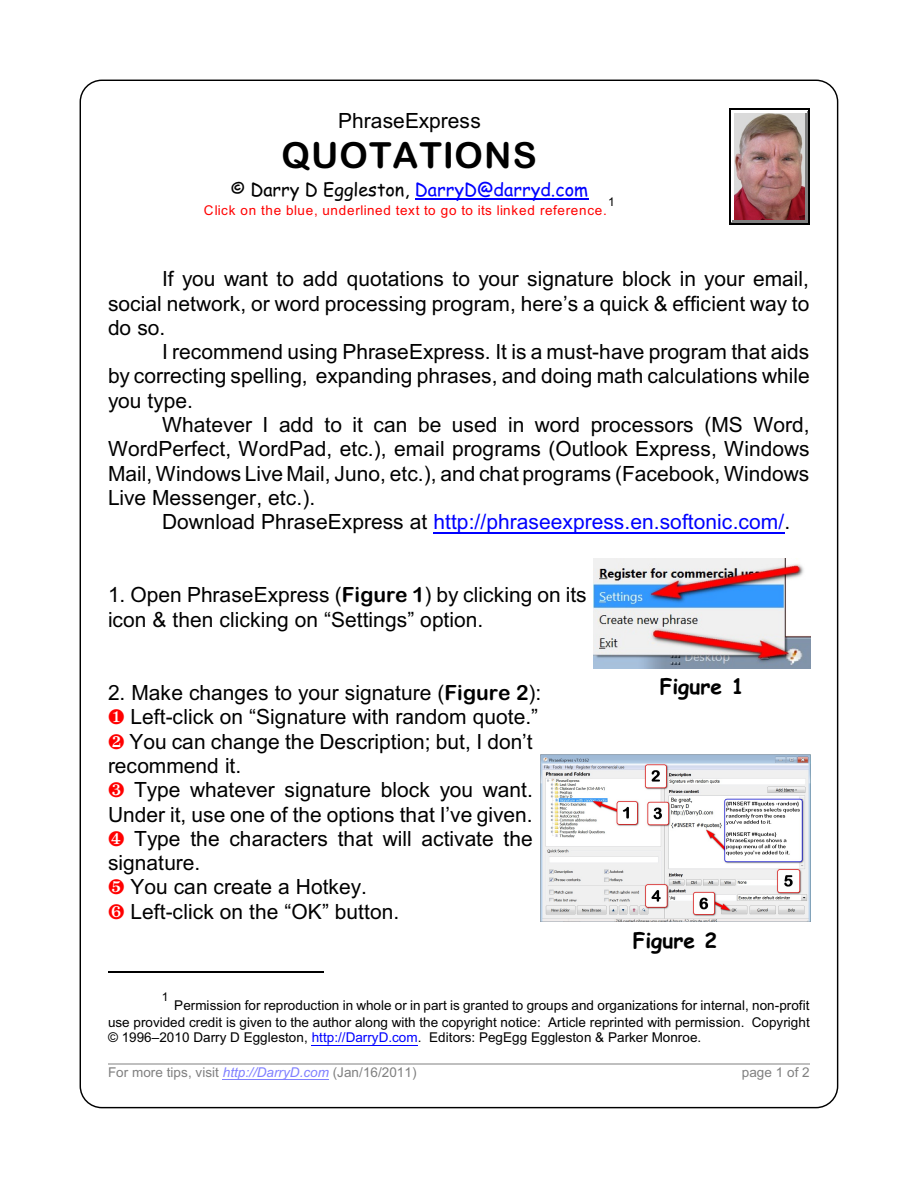
<style>
.page{position:relative;width:918px;height:1188px;background:#fff}
.page>*{position:absolute;margin:0;border:0;box-sizing:border-box;transform-origin:0 0}
.t1{font:36px "Arial Rounded MT Bold";letter-spacing:.03em;color:#000}
.t2{font:21px/24.3px "Arial";color:#000;text-align:justify}
.t3{font:21px "Arial";color:#00f}
.t4{font:700 21px "Comic Sans MS";color:#000}
.t5{font:18px "Comic Sans MS";color:#000}
.t6{font:13.5px/15.3px "Arial";color:#000}
.t7{font:13.5px "Arial";color:#808080}
.t8{font:13.5px "Arial";letter-spacing:.055em;color:#f00}
.t9{font:12px "Arial";color:#000}
.s1{color:#00f}
.s2{color:#000}
.s3{font-family:"Arial Rounded MT Bold"}
.s4{color:#f00}
.s5{font-style:italic;color:#8080ff}
</style>
<div class="page">
<hr style="left:415px;top:198px;width:173px;height:1px;background:#00f">
<hr style="left:433px;top:532px;width:351px;height:1px;background:#00f">
<img style="left:733px;top:113px;width:73px;height:108px">
<hr style="left:806px;top:111px;width:1px;height:111px;background:#808080">
<hr style="left:732px;top:111px;width:75px;height:1px;background:#fff">
<hr style="left:732px;top:221px;width:75px;height:1px;background:#808080">
<hr style="left:807px;top:109px;width:1px;height:114px;background:#808080">
<hr style="left:730px;top:109px;width:78px;height:2px;background:#fff">
<hr style="left:730px;top:222px;width:78px;height:1px;background:#808080">
<hr style="left:729px;top:108px;width:1px;height:117px;background:#000">
<hr style="left:808px;top:108px;width:2px;height:117px;background:#000">
<hr style="left:729px;top:108px;width:81px;height:1px;background:#000">
<hr style="left:729px;top:224px;width:81px;height:1px;background:#000">
<img style="left:594px;top:558px;width:216px;height:110px">
<img style="left:540px;top:755px;width:270px;height:167px">
<hr style="left:108px;top:971px;width:216px;height:2px;background:#000">
<hr style="left:312px;top:1045px;width:106px;height:1px;background:#00f">
<hr style="left:223px;top:1079px;width:106px;height:1px;background:#8080ff">
<hr style="left:108px;top:1063px;width:702px;height:1px;background:#bfbfbf">
<p class="t2" style="left:338px;top:110px;width:144px">PhraseExpress</p>
<h1 class="t1" style="left:281px;top:142px;width:257px">QUOTATIONS</h1>
<p class="t5" style="left:231px;top:181px;width:359px">© Darry D Eggleston, <span class="s1">DarryD@darryd.com</span></p>
<p class="t8" style="left:204px;top:205px;width:405px">Click on the blue, underlined text to go to its linked reference.</p>
<p class="t9" style="left:608px;top:197px;width:8px">1</p>
<p class="t2" style="left:108px;top:269px;width:703px;text-indent:54px">If you want to add quotations to your signature block in your email, social network, or word processing program, here’s a quick &amp; efficient way to do so.</p>
<p class="t2" style="left:108px;top:342px;width:703px;text-indent:54px">I recommend using PhraseExpress. It is a must-have program that aids by correcting spelling, expanding phrases, and doing math calculations while you type.</p>
<p class="t2" style="left:108px;top:414px;width:703px;text-indent:54px">Whatever I add to it can be used in word processors (MS Word, WordPerfect, WordPad, etc.), email programs (Outlook Express, Windows Mail, Windows Live Mail, Juno, etc.), and chat programs (Facebook, Windows Live Messenger, etc.).</p>
<p class="t3" style="left:162px;top:514px;width:630px"><span class="s2">Download PhraseExpress at</span> http://phraseexpress.en.softonic.com/<span class="s2">.</span></p>
<p class="t2" style="left:108px;top:585px;width:480px">1. Open PhraseExpress (<span class="s3">Figure 1</span>) by clicking on its icon &amp; then clicking on “Settings” option.</p>
<p class="t2" style="left:108px;top:682px;width:435px">2. Make changes to your signature (<span class="s3">Figure 2</span>):</p>
<p class="t2" style="left:108px;top:707px;width:432px"><span class="s4">➢</span> Left-click on “Signature with random quote.”</p>
<p class="t2" style="left:130px;top:731px;width:405px">You can change the Description; but, I don’t</p>
<p class="t2" style="left:108px;top:755px;width:135px">recommend it.</p>
<p class="t2" style="left:134px;top:780px;width:400px">Type whatever signature block you want.</p>
<p class="t2" style="left:108px;top:804px;width:426px">Under it, use one of the options that I’ve given.</p>
<p class="t2" style="left:134px;top:828px;width:400px">Type the characters that will activate the</p>
<p class="t2" style="left:108px;top:853px;width:94px">signature.</p>
<p class="t2" style="left:130px;top:877px;width:238px">You can create a Hotkey.</p>
<p class="t2" style="left:130px;top:901px;width:270px">Left-click on the “OK” button.</p>
<p class="t4" style="left:660px;top:678px;width:86px">Figure 1</p>
<p class="t4" style="left:633px;top:931px;width:86px">Figure 2</p>
<p class="t9" style="left:162px;top:992px;width:8px">1</p>
<p class="t6" style="left:108px;top:1016px;width:703px">use provided credit is given to the author along with the copyright notice: Article reprinted with permission. Copyright © 1996–2010 Darry D Eggleston, <span class="s1">http://DarryD.com</span>. Editors: PegEgg Eggleston &amp; Parker Monroe.</p>
<p class="t7" style="left:108px;top:1067px;width:310px">For more tips, visit <span class="s5">http://DarryD.com</span> (Jan/16/2011)</p>
<p class="t7" style="left:742px;top:1067px;width:69px">page 1 of 2</p>
<p class="t6" style="left:174px;top:999px;width:637px">Permission for reproduction in whole or in part is granted to groups and organizations for internal, non-profit</p>
</div>
